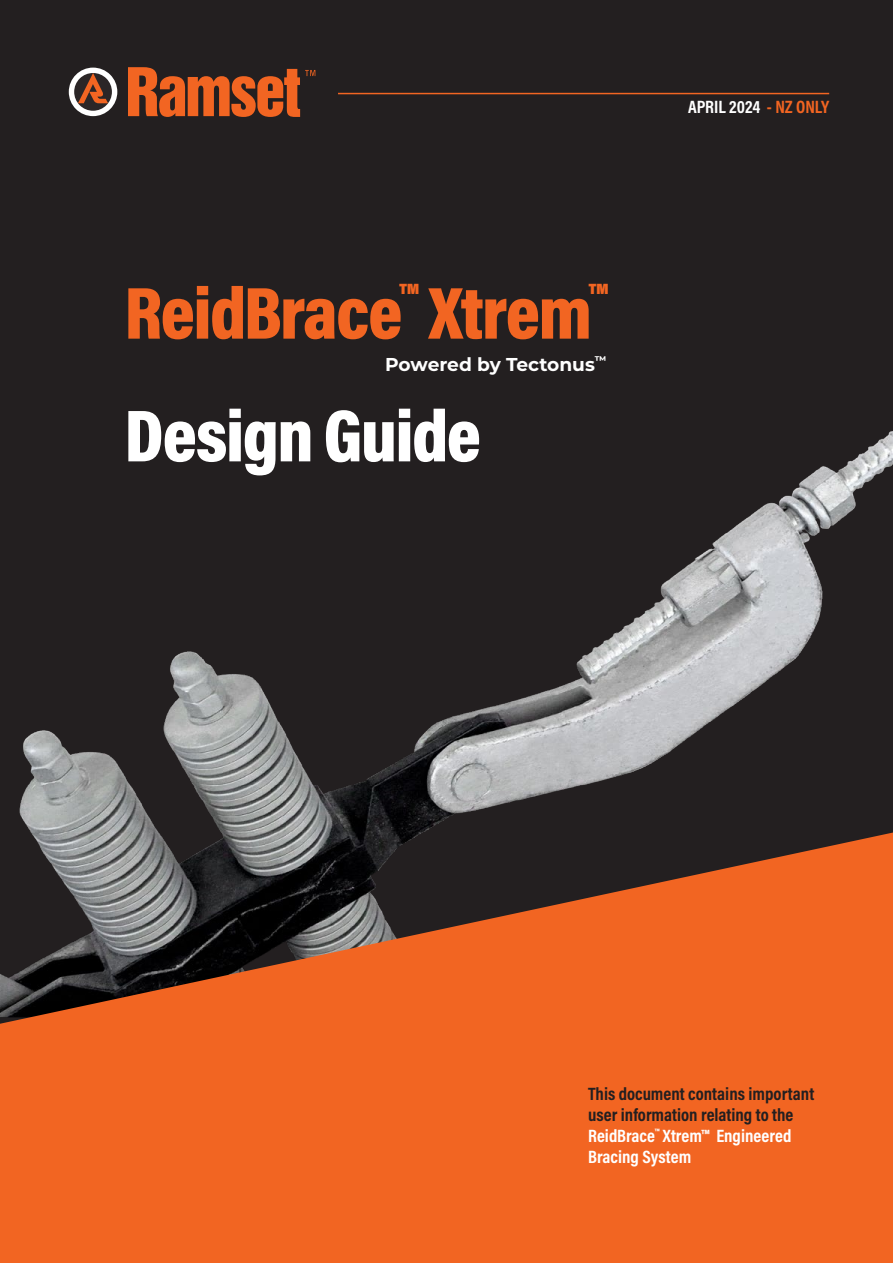
<style>
.page{position:relative;width:893px;height:1263px;background:#231f20}
.page>*{position:absolute;margin:0;border:0;box-sizing:border-box;transform-origin:0 0}
.t1{font:900 74.55px/122.7px "Acumin Pro Cond";letter-spacing:-.02em;color:#f26522}
.t2{font:700 18.6px "Montserrat";letter-spacing:-.005em;color:#fff}
.t3{font:700 18px/21px "Acumin Pro Cond";color:#231f20}
.t4{font:700 18px "Acumin Pro Cond";color:#fff}
.s1{color:#fff}
.s2{color:#f26522}
</style>
<div class="page">
<svg style="left:69px;top:68px;width:48px;height:48px"></svg>
<svg style="left:128px;top:67px;width:187px;height:50px"></svg>
<hr style="left:338px;top:93px;width:491px;height:1px;background:#f26522">
<img style="left:19px;top:431px;width:874px;height:401px">
<svg style="left:0;top:832px;width:893px;height:431px;background:#c85a26"></svg>
<h1 class="t1" style="left:125px;top:250px;width:485px">ReidBrace<sup>™</sup> Xtrem<sup>™<br></sup><span class="s1">Design Guide</span></h1>
<p class="t2" style="left:385px;top:351px;width:223px">Powered by Tectonus<sup>™</sup></p>
<p class="t4" style="left:688px;top:95px;width:143px">APRIL 2024 <span class="s2">- NZ ONLY</span></p>
<p class="t3" style="left:588px;top:1082px;width:228px">This document contains important user information relating to the<br><span class="s1">ReidBrace</span><sup>™</sup> <span class="s1">Xtrem™ Engineered<br>Bracing System</span></p>
</div>
